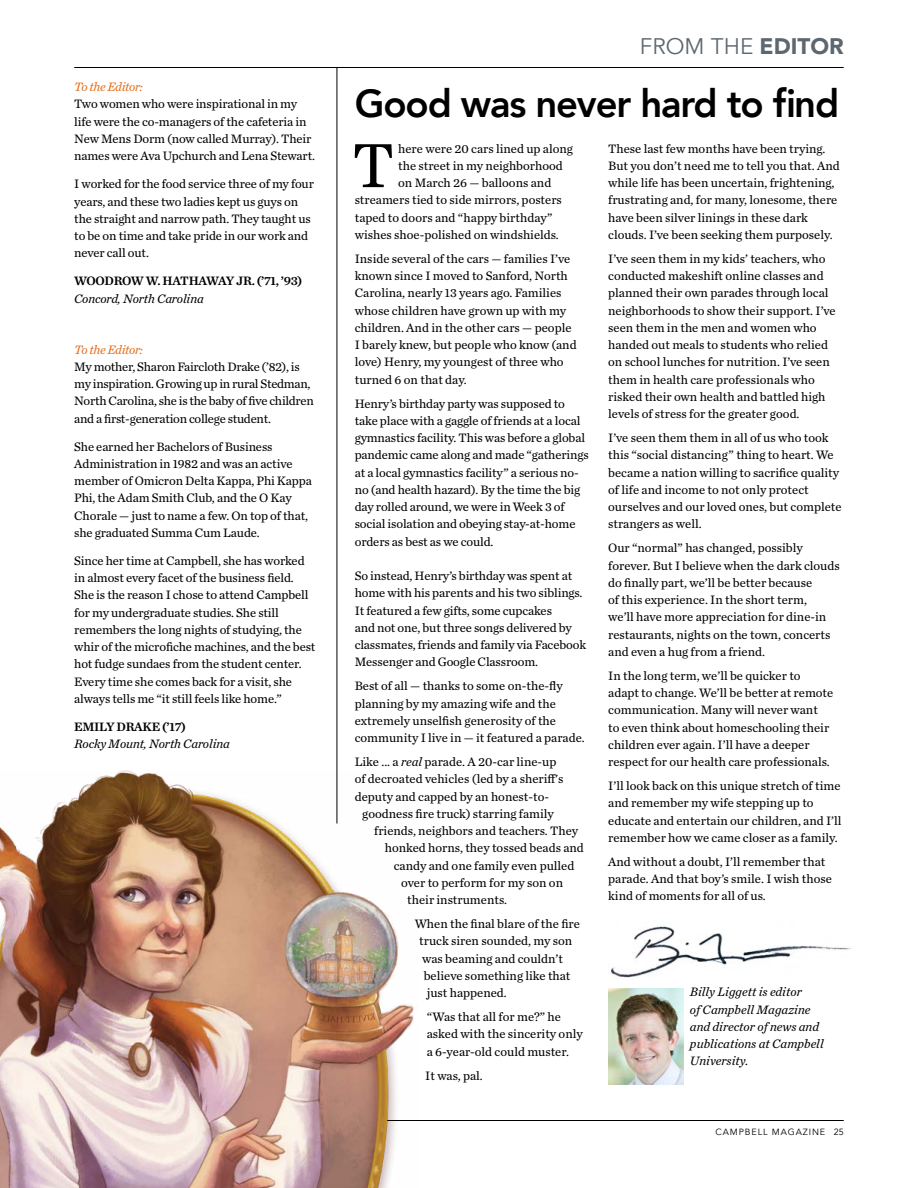
<style>
.page{position:relative;width:918px;height:1188px;background:#fff}
.page>*{position:absolute;margin:0;border:0;box-sizing:border-box;transform-origin:0 0}
.t1{font:65.25px "Chronicle Text G2";color:#000}
.t2{font:800 39px "Avenir";letter-spacing:-.03em;color:#000}
.t3{font:22.5px "Avenir";color:#5d6770}
.t4{font:12.75px/17.2px "Chronicle Text G2";color:#000}
.t5{font:12.75px/17.2px "Chronicle Text G2";letter-spacing:-.02em;color:#000}
.t6{font:italic 12.75px/17.2px "Chronicle Text G2";color:#000}
.t7{font:12.75px "Chronicle Text G2 Semi";letter-spacing:-.025em;color:#000}
.t8{font:italic 12.75px "Chronicle Text G2";letter-spacing:-.025em;color:#e36f1e}
.t9{font:9px "Avenir";letter-spacing:.1em;color:#000}
.s1{font-weight:900}
.s2{font-style:italic}
</style>
<div class="page">
<hr style="left:74px;top:1120px;width:770px;height:1px;background:#000">
<hr style="left:74px;top:67px;width:770px;height:1px;background:#000">
<hr style="left:337px;top:67px;width:1px;height:757px;background:#000">
<img style="left:0;top:770px;width:414px;height:418px">
<img style="left:611px;top:926px;width:240px;height:53px">
<img style="left:608px;top:989px;width:75px;height:95px">
<p class="t8" style="left:74px;top:77px;width:70px">To the Editor:</p>
<p class="t4" style="left:74px;top:95px;width:242px">Two women who were inspirational in my life were the co-managers of the cafeteria in New Mens Dorm (now called Murray). Their names were Ava Upchurch and Lena Stewart.</p>
<p class="t4" style="left:74px;top:175px;width:241px">I worked for the food service three of my four years, and these two ladies kept us guys on the straight and narrow path. They taught us to be on time and take pride in our work and never call out.</p>
<p class="t7" style="left:74px;top:271px;width:230px">WOODROW W. HATHAWAY JR. (’71, ’93)</p>
<p class="t6" style="left:74px;top:289px;width:131px">Concord, North Carolina</p>
<p class="t8" style="left:74px;top:339px;width:70px">To the Editor:</p>
<p class="t5" style="left:74px;top:357px;width:241px">My mother, Sharon Faircloth Drake (’82), is my inspiration. Growing up in rural Stedman, North Carolina, she is the baby of five children and a first-generation college student.</p>
<p class="t4" style="left:74px;top:437px;width:239px">She earned her Bachelors of Business Administration in 1982 and was an active member of Omicron Delta Kappa, Phi Kappa Phi, the Adam Smith Club, and the O Kay Chorale — just to name a few. On top of that, she graduated Summa Cum Laude.</p>
<p class="t4" style="left:74px;top:551px;width:243px">Since her time at Campbell, she has worked in almost every facet of the business field.<br>She is the reason I chose to attend Campbell for my undergraduate studies. She still remembers the long nights of studying, the whir of the microfiche machines, and the best hot fudge sundaes from the student center.<br>Every time she comes back for a visit, she always tells me “it still feels like home.”</p>
<p class="t7" style="left:74px;top:717px;width:113px">EMILY DRAKE (’17)</p>
<p class="t6" style="left:74px;top:735px;width:157px">Rocky Mount, North Carolina</p>
<h3 class="t3" style="left:640px;top:33px;width:205px">FROM THE <span class="s1">EDITOR</span></h3>
<h2 class="t2" style="left:355px;top:73px;width:486px">Good was never hard to find</h2>
<h1 class="t1" style="left:352px;top:116px;width:44px">T</h1>
<p class="t4" style="left:398px;top:139px;width:176px">here were 20 cars lined up along</p>
<p class="t4" style="left:398px;top:156px;width:166px">the street in my neighborhood</p>
<p class="t4" style="left:398px;top:174px;width:155px">on March 26 — balloons and</p>
<p class="t4" style="left:355px;top:191px;width:209px">streamers tied to side mirrors, posters</p>
<p class="t4" style="left:355px;top:208px;width:199px">taped to doors and “happy birthday”</p>
<p class="t4" style="left:355px;top:225px;width:206px">wishes shoe-polished on windshields.</p>
<p class="t4" style="left:355px;top:249px;width:223px">Inside several of the cars — families I’ve known since I moved to Sanford, North Carolina, nearly 13 years ago. Families whose children have grown up with my children. And in the other cars — people I barely knew, but people who know (and love) Henry, my youngest of three who turned 6 on that day.</p>
<p class="t4" style="left:355px;top:394px;width:235px">Henry’s birthday party was supposed to take place with a gaggle of friends at a local gymnastics facility. This was before a global pandemic came along and made “gatherings at a local gymnastics facility” a serious no&shy;no (and health hazard). By the time the big day rolled around, we were in Week 3 of social isolation and obeying stay-at-home orders as best as we could.</p>
<p class="t4" style="left:355px;top:567px;width:233px">So instead, Henry’s birthday was spent at home with his parents and his two siblings.<br>It featured a few gifts, some cupcakes<br>and not one, but three songs delivered by classmates, friends and family via Facebook Messenger and Google Classroom.</p>
<p class="t4" style="left:355px;top:677px;width:232px">Best of all — thanks to some on-the-fly planning by my amazing wife and the extremely unselfish generosity of the community I live in — it featured a parade.</p>
<p class="t4" style="left:355px;top:753px;width:203px">Like ... a <span class="s2">real</span> parade. A 20-car line-up</p>
<p class="t4" style="left:355px;top:770px;width:210px">of decroated vehicles (led by a sheriff's</p>
<p class="t4" style="left:355px;top:787px;width:196px">deputy and capped by an honest-to-</p>
<p class="t4" style="left:362px;top:804px;width:193px">goodness fire truck) starring family</p>
<p class="t4" style="left:374px;top:822px;width:205px">friends, neighbors and teachers. They</p>
<p class="t4" style="left:385px;top:839px;width:201px">honked horns, they tossed beads and</p>
<p class="t4" style="left:394px;top:856px;width:182px">candy and one family even pulled</p>
<p class="t4" style="left:401px;top:873px;width:163px">over to perform for my son on</p>
<p class="t4" style="left:407px;top:891px;width:101px">their instruments.</p>
<p class="t4" style="left:415px;top:915px;width:167px">When the final blare of the fire</p>
<p class="t4" style="left:419px;top:932px;width:155px">truck siren sounded, my son</p>
<p class="t4" style="left:422px;top:949px;width:142px">was beaming and couldn’t</p>
<p class="t4" style="left:424px;top:966px;width:148px">believe something like that</p>
<p class="t4" style="left:427px;top:984px;width:82px">just happened.</p>
<p class="t4" style="left:427px;top:1008px;width:158px">“Was that all for me?” he asked with the sincerity only a 6-year-old could muster.</p>
<p class="t4" style="left:425px;top:1066px;width:59px">It was, pal.</p>
<p class="t4" style="left:608px;top:139px;width:233px">These last few months have been trying.<br>But you don’t need me to tell you that. And while life has been uncertain, frightening, frustrating and, for many, lonesome, there have been silver linings in these dark clouds. I’ve been seeking them purposely.</p>
<p class="t4" style="left:608px;top:249px;width:229px">I’ve seen them in my kids’ teachers, who conducted makeshift online classes and planned their own parades through local neighborhoods to show their support. I’ve seen them in the men and women who handed out meals to students who relied on school lunches for nutrition. I’ve seen them in health care professionals who risked their own health and battled high levels of stress for the greater good.</p>
<p class="t4" style="left:608px;top:429px;width:235px">I’ve seen them them in all of us who took this “social distancing” thing to heart. We became a nation willing to sacrifice quality of life and income to not only protect ourselves and our loved ones, but complete strangers as well.</p>
<p class="t4" style="left:608px;top:539px;width:233px">Our “normal” has changed, possibly forever. But I believe when the dark clouds do finally part, we’ll be better because<br>of this experience. In the short term,<br>we’ll have more appreciation for dine-in restaurants, nights on the town, concerts and even a hug from a friend.</p>
<p class="t4" style="left:608px;top:666px;width:227px">In the long term, we’ll be quicker to adapt to change. We’ll be better at remote communication. Many will never want<br>to even think about homeschooling their children ever again. I’ll have a deeper respect for our health care professionals.</p>
<p class="t4" style="left:608px;top:777px;width:235px">I’ll look back on this unique stretch of time and remember my wife stepping up to educate and entertain our children, and I’ll remember how we came closer as a family.</p>
<p class="t4" style="left:608px;top:852px;width:225px">And without a doubt, I’ll remember that parade. And that boy’s smile. I wish those kind of moments for all of us.</p>
<p class="t6" style="left:690px;top:983px;width:135px">Billy Liggett is editor<br>of Campbell Magazine and director of news and publications at Campbell<br>University.</p>
<p class="t9" style="left:716px;top:1126px;width:130px">CAMPBELL MAGAZINE 25</p>
</div>
